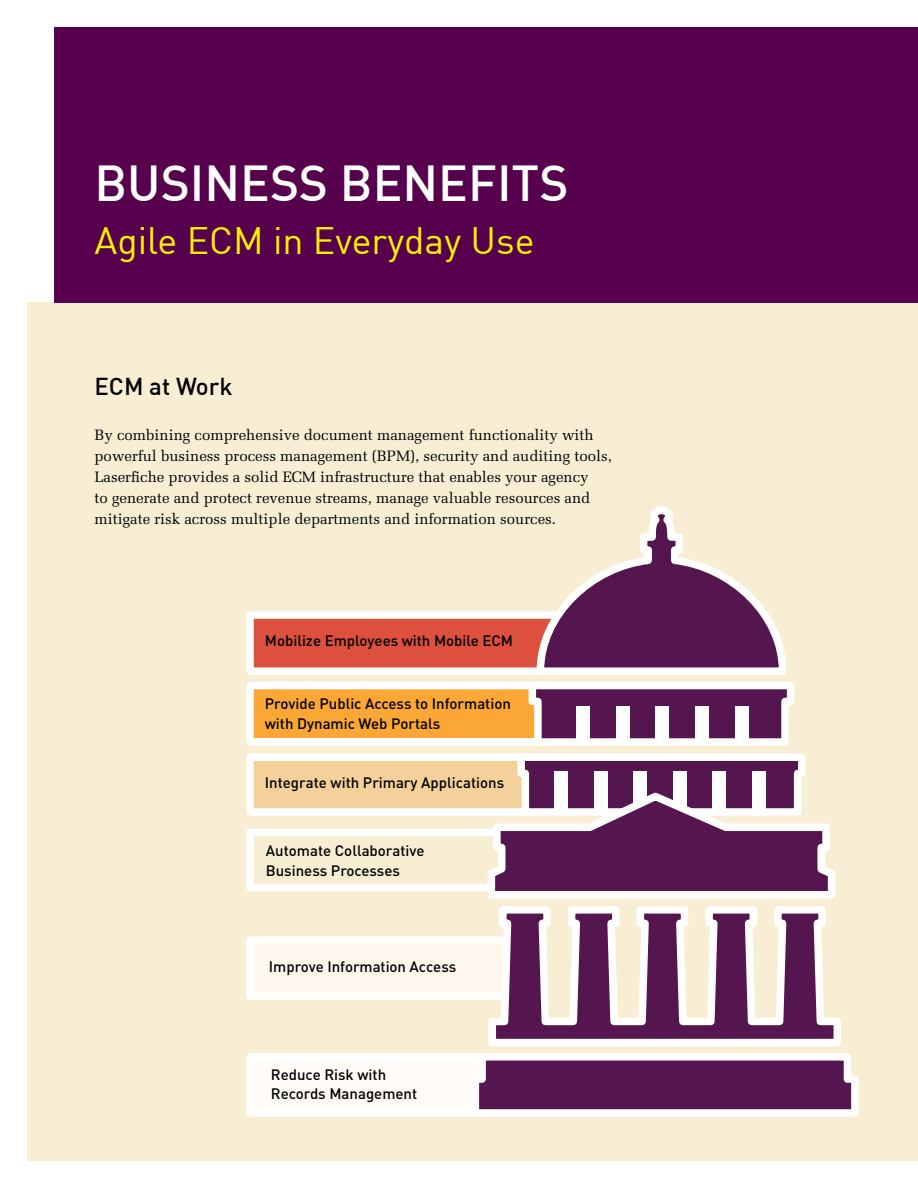
<style>
.page{position:relative;width:918px;height:1188px;background:#fff}
.page>*{position:absolute;margin:0;border:0;box-sizing:border-box;transform-origin:0 0}
.t1{font:500 49.5px "DIN";color:#fff}
.t2{font:37.5px "DIN";color:#fff200}
.t3{font:500 24px "DIN";color:#000}
.t4{font:15px/21px "Melior";color:#000}
.t5{font:500 15px/19.5px "DIN";color:#010101}
</style>
<div class="page">
<div style="left:27px;top:303px;width:891px;height:858px;background:#f7eed4"></div>
<div style="left:54px;top:27px;width:864px;height:275px;background:#56004e"></div>
<svg style="left:246px;top:936px;width:239px;height:64px;background:#fdf8f1"></svg>
<svg style="left:485px;top:906px;width:356px;height:141px"></svg>
<svg style="left:246px;top:1053px;width:613px;height:64px;background:#b194ac"></svg>
<svg style="left:246px;top:510px;width:590px;height:389px"></svg>
<h1 class="t1" style="left:94px;top:152px;width:476px">BUSINESS BENEFITS</h1>
<h2 class="t2" style="left:94px;top:217px;width:442px">Agile ECM in Everyday Use</h2>
<h3 class="t3" style="left:94px;top:371px;width:140px">ECM at Work</h3>
<p class="t4" style="left:94px;top:424px;width:519px">By combining comprehensive document management functionality with powerful business process management (BPM), security and auditing tools, Laserfiche provides a solid ECM infrastructure that enables your agency<br>to generate and protect revenue streams, manage valuable resources and mitigate risk across multiple departments and information sources.</p>
<p class="t5" style="left:265px;top:630px;width:250px">Mobilize Employees with Mobile ECM</p>
<p class="t5" style="left:265px;top:694px;width:248px">Provide Public Access to Information with Dynamic Web Portals</p>
<p class="t5" style="left:265px;top:773px;width:241px">Integrate with Primary Applications</p>
<p class="t5" style="left:266px;top:841px;width:160px">Automate Collaborative<br>Business Processes</p>
<p class="t5" style="left:269px;top:956px;width:189px">Improve Information Access</p>
<p class="t5" style="left:271px;top:1064px;width:148px">Reduce Risk with<br>Records Management</p>
</div>
